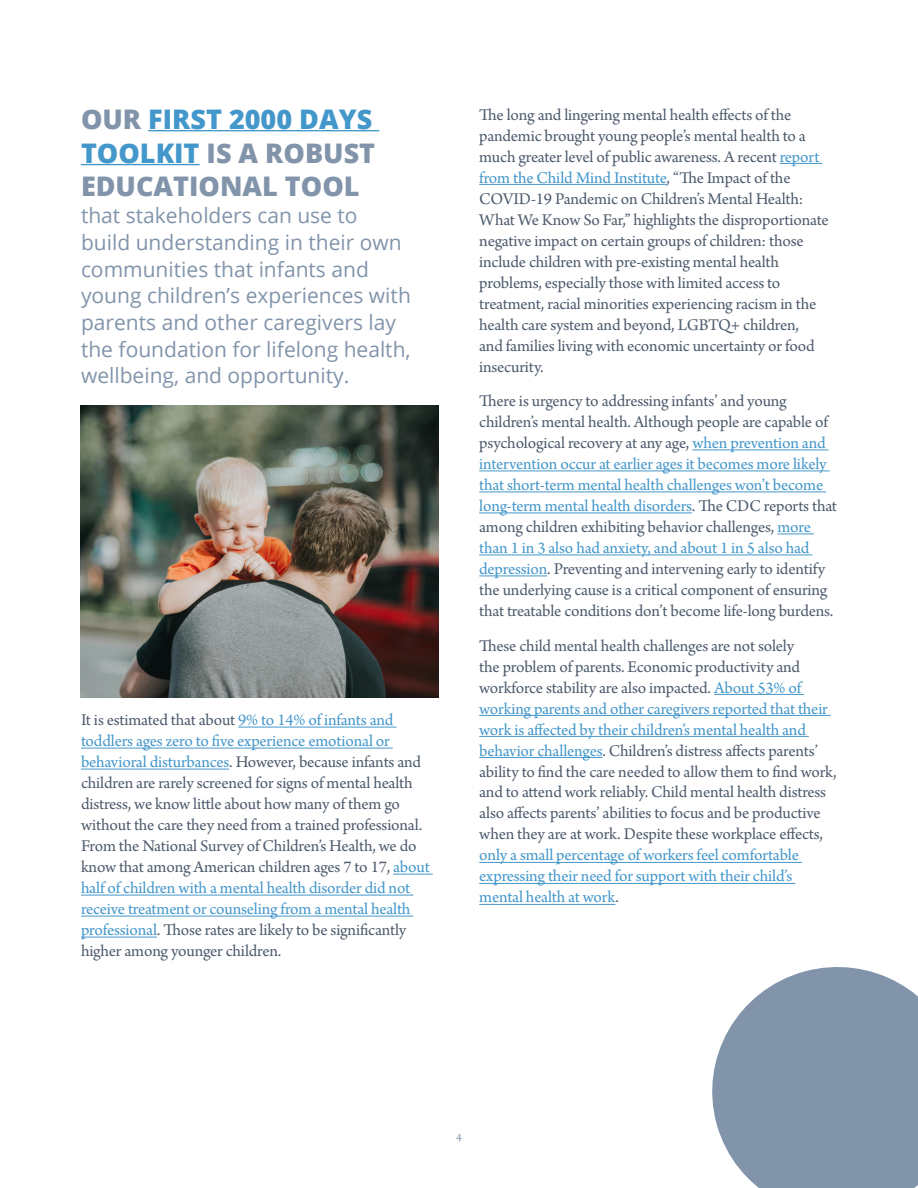
<style>
.page{position:relative;width:918px;height:1188px;background:#fff}
.page>*{position:absolute;margin:0;border:0;box-sizing:border-box;transform-origin:0 0}
.t1{font:800 27px/33.9px "Open Sans";color:#8194aa;text-align:justify}
.t2{font:21px/26.7px "Open Sans";color:#8194aa}
.t3{font:17.25px/21px "Arno Pro";letter-spacing:-.01em;color:#4e5c6d}
.t4{font:17.25px/21px "Arno Pro";letter-spacing:-.01em;color:#4497cb}
.t5{font:12px "Arno Pro";color:#8194aa}
.s1{color:#4497cb}
.s2{color:#4e5c6d}
</style>
<div class="page">
<svg style="left:712px;top:967px;width:206px;height:221px;background:#90a1b4"></svg>
<hr style="left:148px;top:130px;width:231px;height:1px;background:#4497cb">
<hr style="left:81px;top:164px;width:119px;height:1px;background:#4497cb">
<hr style="left:238px;top:727px;width:158px;height:1px;background:#4497cb">
<hr style="left:81px;top:748px;width:312px;height:1px;background:#4497cb">
<hr style="left:81px;top:769px;width:148px;height:1px;background:#4497cb">
<hr style="left:393px;top:874px;width:40px;height:1px;background:#4497cb">
<hr style="left:81px;top:895px;width:332px;height:1px;background:#4497cb">
<hr style="left:81px;top:916px;width:332px;height:1px;background:#4497cb">
<hr style="left:81px;top:937px;width:76px;height:1px;background:#4497cb">
<hr style="left:780px;top:163px;width:42px;height:1px;background:#4497cb">
<hr style="left:479px;top:184px;width:188px;height:1px;background:#4497cb">
<hr style="left:692px;top:449px;width:137px;height:1px;background:#4497cb">
<hr style="left:479px;top:470px;width:351px;height:1px;background:#4497cb">
<hr style="left:479px;top:491px;width:347px;height:1px;background:#4497cb">
<hr style="left:479px;top:512px;width:213px;height:1px;background:#4497cb">
<hr style="left:777px;top:533px;width:37px;height:1px;background:#4497cb">
<hr style="left:479px;top:554px;width:333px;height:1px;background:#4497cb">
<hr style="left:479px;top:575px;width:68px;height:1px;background:#4497cb">
<hr style="left:714px;top:694px;width:90px;height:1px;background:#4497cb">
<hr style="left:479px;top:715px;width:352px;height:1px;background:#4497cb">
<hr style="left:479px;top:736px;width:330px;height:1px;background:#4497cb">
<hr style="left:479px;top:757px;width:123px;height:1px;background:#4497cb">
<hr style="left:479px;top:862px;width:323px;height:1px;background:#4497cb">
<hr style="left:479px;top:883px;width:316px;height:1px;background:#4497cb">
<hr style="left:479px;top:904px;width:136px;height:1px;background:#4497cb">
<img style="left:80px;top:405px;width:358px;height:292px">
<h1 class="t1" style="left:81px;top:100px;width:296px">OUR <span class="s1">FIRST 2000 DAYS TOOLKIT</span> IS A ROBUST EDUCATIONAL TOOL</h1>
<p class="t2" style="left:81px;top:202px;width:331px">that stakeholders can use to build understanding in their own communities that infants and young children’s experiences with parents and other caregivers lay the foundation for lifelong health, wellbeing, and opportunity.</p>
<p class="t3" style="left:81px;top:711px;width:350px">It is estimated that about <span class="s1">9% to 14% of infants and toddlers ages zero to five experience emotional or behavioral disturbances</span>. However, because infants and children are rarely screened for signs of mental health distress, we know little about how many of them go without the care they need from a trained professional.<br>From the National Survey of Children’s Health, we do know that among American children ages 7 to 17, <span class="s1">about half of children with a mental health disorder did not receive treatment or counseling from a mental health professional</span>. Those rates are likely to be significantly higher among younger children.</p>
<p class="t3" style="left:479px;top:105px;width:351px">The long and lingering mental health effects of the pandemic brought young people’s mental health to a much greater level of public awareness. A recent <span class="s1">report from the Child Mind Institute</span>, “The Impact of the COVID-19 Pandemic on Children’s Mental Health:<br>What We Know So Far,” highlights the disproportionate negative impact on certain groups of children: those include children with pre-existing mental health problems, especially those with limited access to treatment, racial minorities experiencing racism in the health care system and beyond, LGBTQ+ children,<br>and families living with economic uncertainty or food insecurity.</p>
<p class="t3" style="left:479px;top:391px;width:359px">There is urgency to addressing infants’ and young children’s mental health. Although people are capable of psychological recovery at any age, <span class="s1">when prevention and intervention occur at earlier ages it becomes more likely that short-term mental health challenges won’t become long-term mental health disorders</span>. The CDC reports that among children exhibiting behavior challenges, <span class="s1">more than 1 in 3 also had anxiety, and about 1 in 5 also had depression</span>. Preventing and intervening early to identify the underlying cause is a critical component of ensuring that treatable conditions don’t become life-long burdens.</p>
<p class="t3" style="left:479px;top:636px;width:359px">These child mental health challenges are not solely<br>the problem of parents. Economic productivity and workforce stability are also impacted. <span class="s1">About 53% of working parents and other caregivers reported that their work is affected by their children’s mental health and behavior challenges</span>. Children’s distress affects parents’ ability to find the care needed to allow them to find work, and to attend work reliably. Child mental health distress also affects parents’ abilities to focus and be productive when they are at work. Despite these workplace effects,</p>
<p class="t4" style="left:479px;top:846px;width:321px">only a small percentage of workers feel comfortable expressing their need for support with their child’s mental health at work<span class="s2">.</span></p>
<p class="t5" style="left:456px;top:1131px;width:7px">4</p>
</div>
